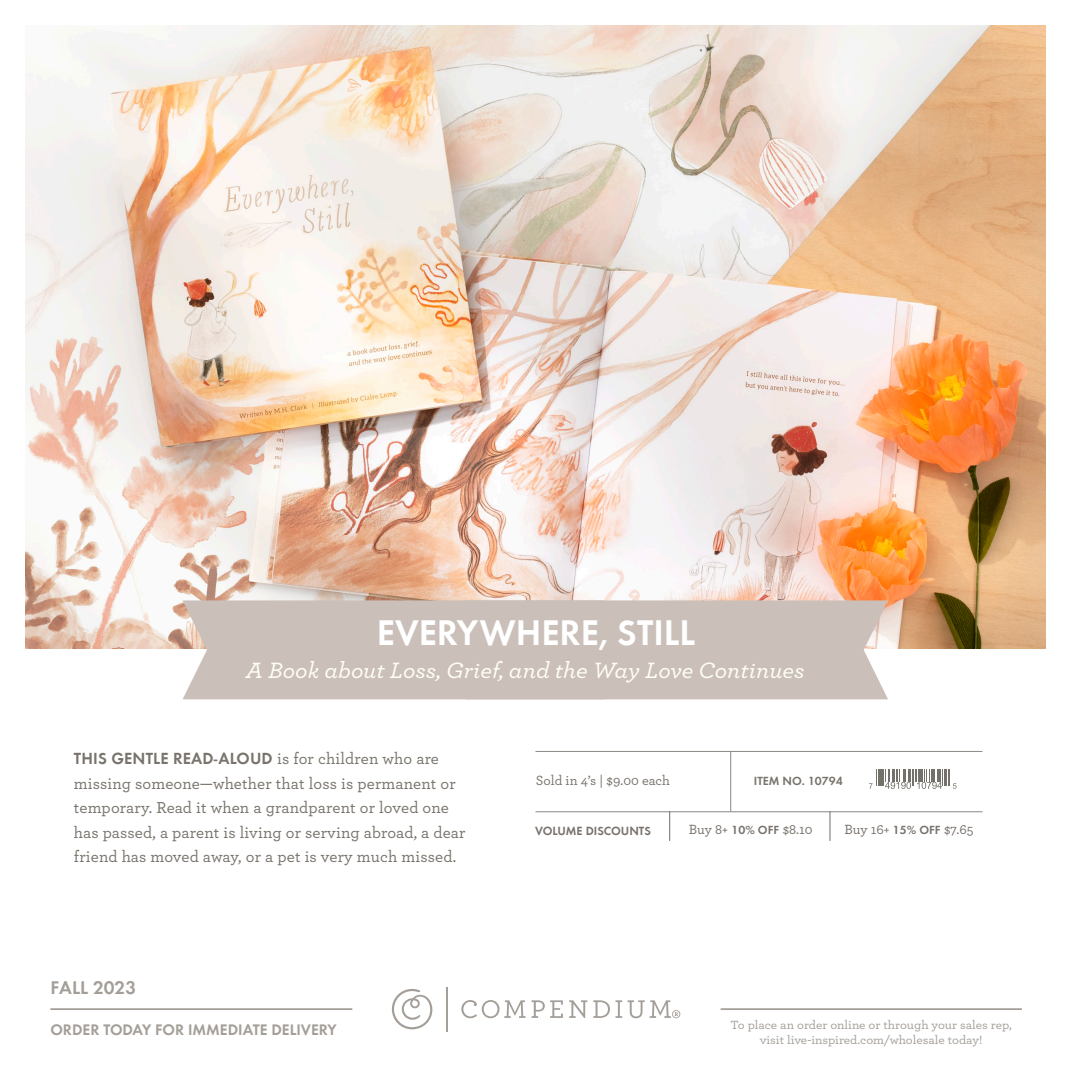
<style>
.page{position:relative;width:1071px;height:1071px;background:#fff}
.page>*{position:absolute;margin:0;border:0;box-sizing:border-box;transform-origin:0 0}
.t1{font:36.75px "Futura SC Dem";color:#fff}
.t2{font:italic 500 23.28px "Archer";color:#fffef7;scale:1.05 1}
.t3{font:19.07px "Futura TOT Dem";color:#a49e98}
.t4{font:500 16.62px/24.5px "Archer";letter-spacing:.01em;color:#78736b}
.t5{font:15.75px "Futura SC Dem";color:#a49e98}
.Price_Line{font:500 14px "Archer";color:#78736b}
.t6{font:500 14px "Archer";letter-spacing:-.005em;color:#79726d}
.t7{font:500 12.42px "Archer";color:#a49e98;scale:1.05 1}
.t8{font:12.25px "Futura SC Dem";color:#79726d}
.t9{font:12.25px "Futura TOT Dem";color:#78736b}
.t10{font:12.25px "Futura TOT Dem";color:#79726d}
.s1{font-family:"Futura SC Dem";font-weight:400}
</style>
<div class="page">
<img style="left:25px;top:25px;width:1021px;height:624px">
<svg style="left:869px;top:769px;width:88px;height:20px"></svg>
<hr style="left:535px;top:811px;width:447px;height:1px;background:#8c8782">
<hr style="left:535px;top:751px;width:447px;height:1px;background:#8c8782">
<hr style="left:730px;top:751px;width:1px;height:61px;background:#8c8782">
<hr style="left:669px;top:811px;width:1px;height:30px;background:#6c6d70">
<hr style="left:830px;top:811px;width:1px;height:30px;background:#6c6d70">
<hr style="left:50px;top:1008px;width:302px;height:2px;background:#a49e98">
<svg style="left:392px;top:989px;width:40px;height:40px"></svg>
<hr style="left:446px;top:987px;width:2px;height:44px;background:#a49e98">
<svg style="left:461px;top:1000px;width:219px;height:18px"></svg>
<hr style="left:721px;top:1008px;width:301px;height:2px;background:#a49e98">
<div style="left:183px;top:600px;width:705px;height:99px;background:#cac0b9"></div>
<p class="t1" style="left:377px;top:611px;width:320px">EVERYWHERE, STILL</p>
<p class="t2" style="left:246px;top:653px;width:534px">A Book about Loss, Grief, and the Way Love Continues</p>
<p class="t4" style="left:74px;top:746px;width:393px"><span class="s1">THIS GENTLE READ-ALOUD</span> is for children who are missing someone—whether that loss is permanent or temporary. Read it when a grandparent or loved one has passed, a parent is living or serving abroad, a dear friend has moved away, or a pet is very much missed.</p>
<p class="Price_Line" style="left:536px;top:771px;width:135px">Sold in 4’s | $9.00 each</p>
<p class="t9" style="left:754px;top:774px;width:90px">ITEM NO. 10794</p>
<p class="t8" style="left:535px;top:824px;width:117px">VOLUME DISCOUNTS</p>
<p class="t6" style="left:689px;top:820px;width:41px">Buy 8+</p>
<p class="t10" style="left:731px;top:823px;width:49px">10% OFF</p>
<p class="Price_Line" style="left:783px;top:820px;width:31px">$8.10</p>
<p class="t6" style="left:844px;top:820px;width:47px">Buy 16+</p>
<p class="t10" style="left:893px;top:823px;width:49px">15% OFF</p>
<p class="t6" style="left:944px;top:820px;width:31px">$7.65</p>
<p class="t3" style="left:50px;top:976px;width:87px">FALL 2023</p>
<p class="t5" style="left:50px;top:1020px;width:288px">ORDER TODAY FOR IMMEDIATE DELIVERY</p>
<p class="t7" style="left:730px;top:1015px;width:269px">To place an order online or through your sales rep,</p>
<p class="t7" style="left:760px;top:1031px;width:214px">visit live-inspired.com/wholesale today!</p>
</div>
